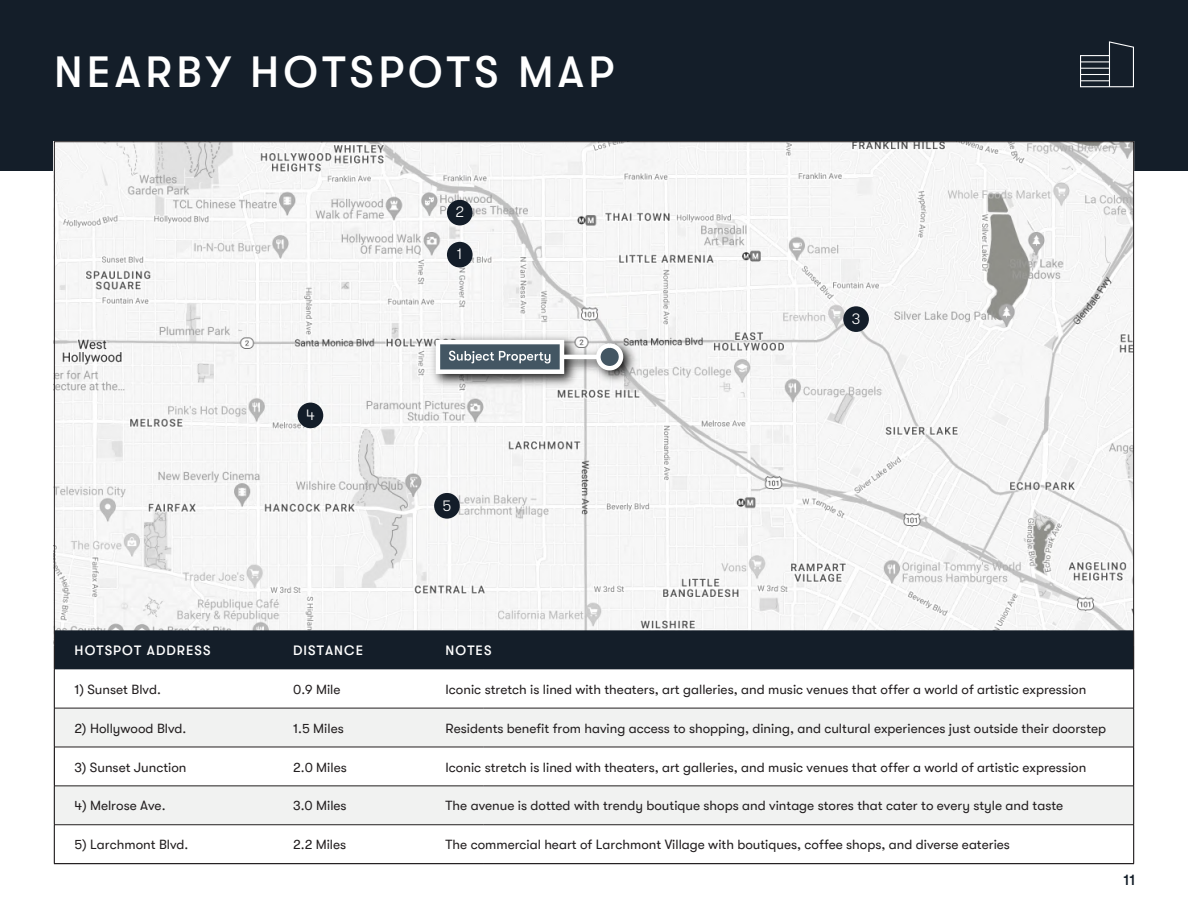
<style>
.page{position:relative;width:1188px;height:918px;background:#fff}
.page>*{position:absolute;margin:0;border:0;box-sizing:border-box;transform-origin:0 0}
.t1{font:500 43.5px "GT Walsheim Pro";letter-spacing:.1em;color:#fff}
.t2{font:300 15.45px "GT Walsheim Pro";color:#fff}
.t3{font:500 15px "GT Walsheim Pro";color:#141e29}
.t4{font:13.5px "GT Walsheim Pro";color:#231f20}
.t5{font:500 13.5px "GT Walsheim Pro";letter-spacing:.08em;color:#fff}
</style>
<div class="page">
<div style="left:0;top:0;width:1188px;height:171px;background:#141e29"></div>
<svg style="left:1080px;top:41px;width:54px;height:46px"></svg>
<svg style="left:56px;top:669px;width:1076px;height:157px"></svg>
<svg style="left:56px;top:709px;width:1076px;height:115px;fill:#f1f2f1"></svg>
<hr style="left:54px;top:708px;width:270px;height:1px;background:#231f20">
<hr style="left:324px;top:708px;width:160px;height:1px;background:#231f20">
<hr style="left:484px;top:708px;width:650px;height:1px;background:#231f20">
<hr style="left:54px;top:747px;width:270px;height:1px;background:#231f20">
<hr style="left:324px;top:747px;width:160px;height:1px;background:#231f20">
<hr style="left:484px;top:747px;width:650px;height:1px;background:#231f20">
<hr style="left:54px;top:785px;width:270px;height:1px;background:#231f20">
<hr style="left:324px;top:785px;width:160px;height:1px;background:#231f20">
<hr style="left:484px;top:785px;width:650px;height:1px;background:#231f20">
<hr style="left:54px;top:824px;width:270px;height:1px;background:#231f20">
<hr style="left:324px;top:824px;width:160px;height:1px;background:#231f20">
<hr style="left:484px;top:824px;width:650px;height:1px;background:#231f20">
<img style="left:56px;top:142px;width:1079px;height:504px">
<div style="left:56px;top:630px;width:1076px;height:39px;background:#141e29"></div>
<div style="left:447px;top:242px;width:26px;height:25px;background:#131d29;border-radius:50%"></div>
<div style="left:447px;top:200px;width:26px;height:25px;background:#131d29;border-radius:50%"></div>
<div style="left:843px;top:306px;width:26px;height:26px;background:#131d29;border-radius:50%"></div>
<div style="left:298px;top:403px;width:25px;height:25px;background:#131d29;border-radius:50%"></div>
<div style="left:434px;top:493px;width:26px;height:26px;background:#131d29;border-radius:50%"></div>
<img style="left:426px;top:331px;width:215px;height:61px">
<hr style="left:556px;top:355px;width:53px;height:4px;background:#fff">
<svg style="left:596px;top:343px;width:27px;height:27px"></svg>
<svg style="left:436px;top:340px;width:128px;height:34px"></svg>
<svg style="left:598px;top:299px;width:25px;height:20px"></svg>
<h1 class="t1" style="left:54px;top:48px;width:561px">NEARBY HOTSPOTS MAP</h1>
<p class="t2" style="left:455px;top:204px;width:10px">2</p>
<p class="t2" style="left:306px;top:406px;width:10px">4</p>
<p class="t2" style="left:457px;top:246px;width:7px">1</p>
<p class="t2" style="left:443px;top:497px;width:10px">5</p>
<p class="t2" style="left:852px;top:310px;width:10px">3</p>
<p class="t5" style="left:75px;top:643px;width:138px">HOTSPOT ADDRESS</p>
<p class="t4" style="left:75px;top:682px;width:88px">1) Sunset Blvd.</p>
<p class="t4" style="left:75px;top:721px;width:113px">2) Hollywood Blvd.</p>
<p class="t4" style="left:75px;top:759px;width:113px">3) Sunset Junction</p>
<p class="t4" style="left:75px;top:798px;width:92px">4) Melrose Ave.</p>
<p class="t4" style="left:75px;top:837px;width:115px">5) Larchmont Blvd.</p>
<p class="t5" style="left:293px;top:643px;width:71px">DISTANCE</p>
<p class="t4" style="left:293px;top:682px;width:49px">0.9 Mile</p>
<p class="t4" style="left:293px;top:721px;width:52px">1.5 Miles</p>
<p class="t4" style="left:293px;top:759px;width:55px">2.0 Miles</p>
<p class="t4" style="left:293px;top:798px;width:55px">3.0 Miles</p>
<p class="t4" style="left:293px;top:837px;width:55px">2.2 Miles</p>
<p class="t5" style="left:446px;top:643px;width:47px">NOTES</p>
<p class="t4" style="left:446px;top:682px;width:642px">Iconic stretch is lined with theaters, art galleries, and music venues that offer a world of artistic expression</p>
<p class="t4" style="left:446px;top:721px;width:662px">Residents benefit from having access to shopping, dining, and cultural experiences just outside their doorstep</p>
<p class="t4" style="left:446px;top:759px;width:642px">Iconic stretch is lined with theaters, art galleries, and music venues that offer a world of artistic expression</p>
<p class="t4" style="left:446px;top:798px;width:619px">The avenue is dotted with trendy boutique shops and vintage stores that cater to every style and taste</p>
<p class="t4" style="left:446px;top:837px;width:566px">The commercial heart of Larchmont Village with boutiques, coffee shops, and diverse eateries</p>
<p class="t3" style="left:1124px;top:871px;width:13px">11</p>
</div>
